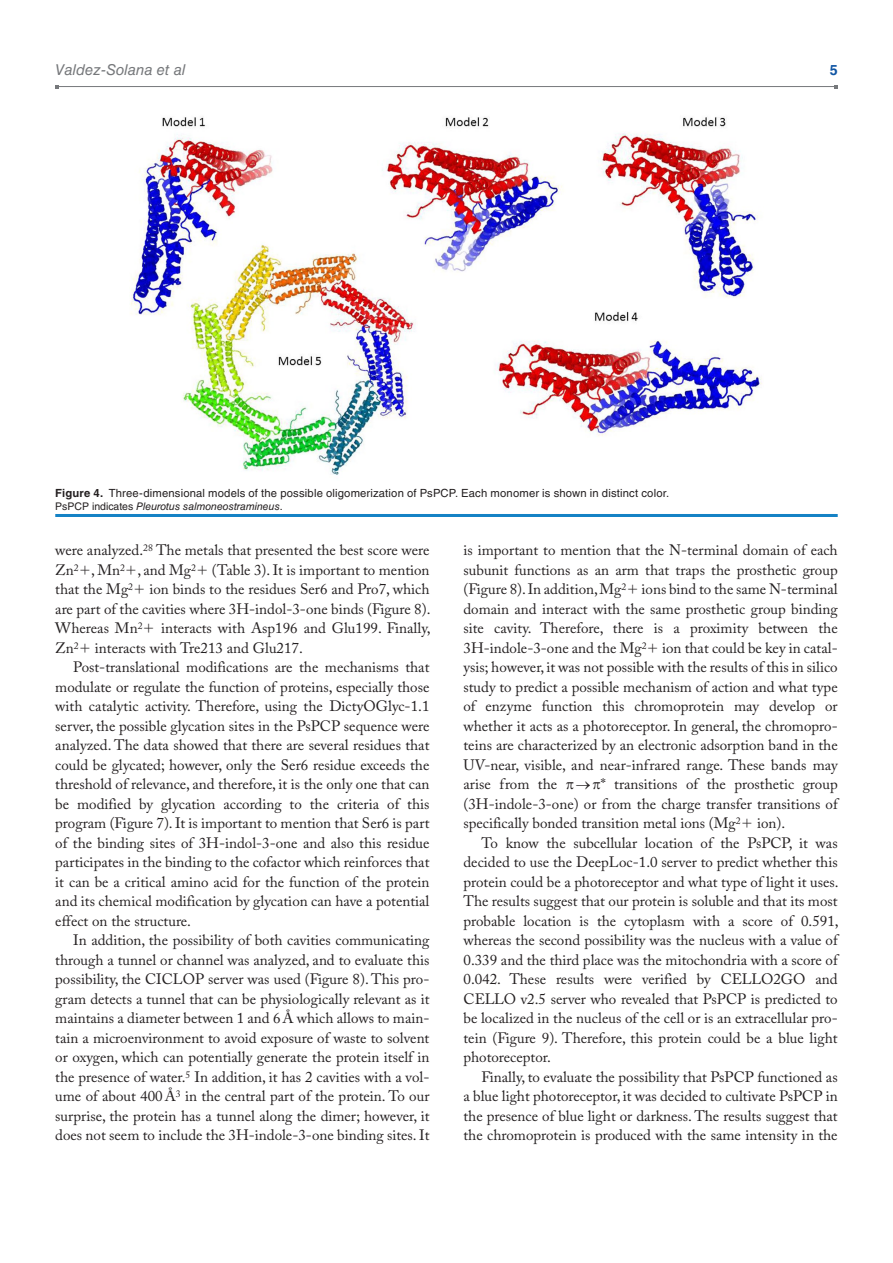
<style>
.page{position:relative;width:893px;height:1263px;background:#fff}
.page>*{position:absolute;margin:0;border:0;box-sizing:border-box;transform-origin:0 0}
.t1{font:15px/19.5px "Adobe Caslon Pro";color:#231f20;text-align:justify}
.t2{font:italic 15px "Helvetica LT Std";color:#76787b}
.t3{font:700 14.25px "Helvetica LT Std";color:#1055a4}
.t4{font:11.25px "Helvetica LT Std";letter-spacing:.015em;color:#231f20}
.t5{font:italic 10.5px "Helvetica LT Std";color:#231f20}
.s1{font-weight:700}
.s2{font-style:normal}
</style>
<div class="page">
<hr style="left:57px;top:86px;width:779px;height:1px;background:#76787b">
<hr style="left:55px;top:514px;width:783px;height:3px;background:#1582c5">
<img style="left:130px;top:117px;width:632px;height:358px">
<p class="t2" style="left:55px;top:61px;width:132px">Valdez-Solana et al</p>
<p class="t3" style="left:830px;top:61px;width:9px">5</p>
<p class="t4" style="left:55px;top:487px;width:615px"><span class="s1">Figure 4.</span> Three-dimensional models of the possible oligomerization of PsPCP. Each monomer is shown in distinct color.</p>
<p class="t5" style="left:55px;top:500px;width:229px"><span class="s2">PsPCP indicates</span> Pleurotus salmoneostramineus<span class="s2">.</span></p>
<p class="t1" style="left:55px;top:540px;width:377px">were analyzed.<sup>28</sup> The metals that presented the best score were Zn<sup>2</sup> , Mn<sup>2</sup> , and Mg<sup>2</sup> (Table 3). It is important to mention that the Mg<sup>2</sup> ion binds to the residues Ser6 and Pro7, which are part of the cavities where 3H-indol-3-one binds (Figure 8).<br>Whereas Mn<sup>2</sup> interacts with Asp196 and Glu199. Finally, Zn<sup>2</sup> interacts with Tre213 and Glu217.</p>
<p class="t1" style="left:55px;top:657px;width:376px;text-indent:18px">Post-translational modifications are the mechanisms that modulate or regulate the function of proteins, especially those with catalytic activity. Therefore, using the DictyOGlyc-1.1 server, the possible glycation sites in the PsPCP sequence were analyzed. The data showed that there are several residues that could be glycated; however, only the Ser6 residue exceeds the threshold of relevance, and therefore, it is the only one that can be modified by glycation according to the criteria of this program (Figure 7). It is important to mention that Ser6 is part of the binding sites of 3H-indol-3-one and also this residue participates in the binding to the cofactor which reinforces that it can be a critical amino acid for the function of the protein and its chemical modification by glycation can have a potential effect on the structure.</p>
<p class="t1" style="left:55px;top:930px;width:376px;text-indent:18px">In addition, the possibility of both cavities communicating through a tunnel or channel was analyzed, and to evaluate this possibility, the CICLOP server was used (Figure 8). This pro&shy;gram detects a tunnel that can be physiologically relevant as it maintains a diameter between 1 and 6Å which allows to main&shy;tain a microenvironment to avoid exposure of waste to solvent or oxygen, which can potentially generate the protein itself in the presence of water.<sup>5</sup> In addition, it has 2 cavities with a vol&shy;ume of about 400Å<sup>3</sup> in the central part of the protein. To our surprise, the protein has a tunnel along the dimer; however, it does not seem to include the 3H-indole-3-one binding sites. It</p>
<p class="t1" style="left:463px;top:540px;width:376px">is important to mention that the N-terminal domain of each subunit functions as an arm that traps the prosthetic group (Figure 8). In addition, Mg<sup>2</sup> ions bind to the same N-terminal domain and interact with the same prosthetic group binding site cavity. Therefore, there is a proximity between the 3H-indole-3-one and the Mg<sup>2</sup> ion that could be key in catal&shy;ysis; however, it was not possible with the results of this in silico study to predict a possible mechanism of action and what type of enzyme function this chromoprotein may develop or whether it acts as a photoreceptor. In general, the chromopro&shy;teins are characterized by an electronic adsorption band in the UV-near, visible, and near-infrared range. These bands may arise from the → * transitions of the prosthetic group (3H-indole-3-one) or from the charge transfer transitions of specifically bonded transition metal ions (Mg<sup>2</sup> ion).</p>
<p class="t1" style="left:463px;top:833px;width:377px;text-indent:18px">To know the subcellular location of the PsPCP, it was decided to use the DeepLoc-1.0 server to predict whether this protein could be a photoreceptor and what type of light it uses.<br>The results suggest that our protein is soluble and that its most probable location is the cytoplasm with a score of 0.591, whereas the second possibility was the nucleus with a value of 0.339 and the third place was the mitochondria with a score of 0.042. These results were verified by CELLO2GO and CELLO v2.5 server who revealed that PsPCP is predicted to be localized in the nucleus of the cell or is an extracellular pro&shy;tein (Figure 9). Therefore, this protein could be a blue light photoreceptor.</p>
<p class="t1" style="left:463px;top:1067px;width:376px;text-indent:18px">Finally, to evaluate the possibility that PsPCP functioned as a blue light photoreceptor, it was decided to cultivate PsPCP in the presence of blue light or darkness. The results suggest that the chromoprotein is produced with the same intensity in the</p>
</div>
